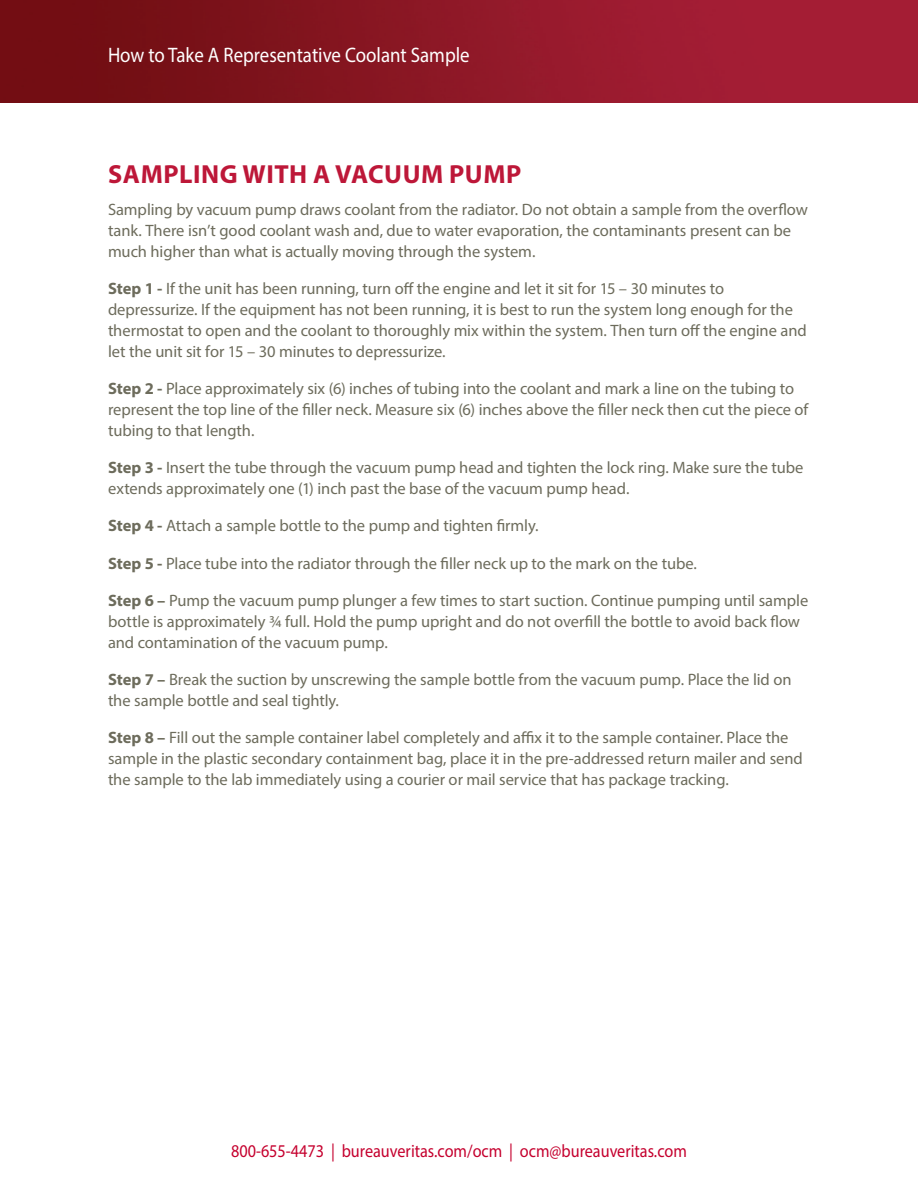
<style>
.page{position:relative;width:918px;height:1188px;background:#fff}
.page>*{position:absolute;margin:0;border:0;box-sizing:border-box;transform-origin:0 0}
.New_Head{font:700 26.25px "Myriad Pro";letter-spacing:.02em;color:#bd1738}
.t1{font:21px "Myriad Pro";color:#fff;scale:.9 1}
.t2{font:18px "Myriad Pro";color:#c5002e;scale:.9 1}
.New_Grey_Body{font:16.5px/21px "Myriad Pro";letter-spacing:-.005em;color:#6d6c5c}
.s1{font-weight:700}
</style>
<div class="page">
<img style="left:0;top:0;width:918px;height:102px">
<p class="t1" style="left:108px;top:42px;width:403px">How to Take A Representative Coolant Sample</p>
<p class="New_Head" style="left:108px;top:157px;width:415px">SAMPLING WITH A VACUUM PUMP</p>
<p class="New_Grey_Body" style="left:108px;top:198px;width:701px">Sampling by vacuum pump draws coolant from the radiator. Do not obtain a sample from the overflow tank. There isn’t good coolant wash and, due to water evaporation, the contaminants present can be much higher than what is actually moving through the system.</p>
<p class="New_Grey_Body" style="left:108px;top:277px;width:700px"><span class="s1">Step 1 -</span> If the unit has been running, turn off the engine and let it sit for 15 – 30 minutes to depressurize. If the equipment has not been running, it is best to run the system long enough for the thermostat to open and the coolant to thoroughly mix within the system. Then turn off the engine and let the unit sit for 15 – 30 minutes to depressurize.</p>
<p class="New_Grey_Body" style="left:108px;top:378px;width:702px"><span class="s1">Step 2 -</span> Place approximately six (6) inches of tubing into the coolant and mark a line on the tubing to represent the top line of the filler neck. Measure six (6) inches above the filler neck then cut the piece of tubing to that length.</p>
<p class="New_Grey_Body" style="left:108px;top:457px;width:697px"><span class="s1">Step 3 -</span> Insert the tube through the vacuum pump head and tighten the lock ring. Make sure the tube extends approximately one (1) inch past the base of the vacuum pump head.</p>
<p class="New_Grey_Body" style="left:108px;top:515px;width:432px"><span class="s1">Step 4 -</span> Attach a sample bottle to the pump and tighten firmly.</p>
<p class="New_Grey_Body" style="left:108px;top:552px;width:591px"><span class="s1">Step 5 -</span> Place tube into the radiator through the filler neck up to the mark on the tube.</p>
<p class="New_Grey_Body" style="left:108px;top:589px;width:702px"><span class="s1">Step 6 –</span> Pump the vacuum pump plunger a few times to start suction. Continue pumping until sample bottle is approximately ¾ full. Hold the pump upright and do not overfill the bottle to avoid back flow and contamination of the vacuum pump.</p>
<p class="New_Grey_Body" style="left:108px;top:669px;width:685px"><span class="s1">Step 7 –</span> Break the suction by unscrewing the sample bottle from the vacuum pump. Place the lid on the sample bottle and seal tightly.</p>
<p class="New_Grey_Body" style="left:108px;top:727px;width:696px"><span class="s1">Step 8 –</span> Fill out the sample container label completely and affix it to the sample container. Place the sample in the plastic secondary containment bag, place it in the pre-addressed return mailer and send the sample to the lab immediately using a courier or mail service that has package tracking.</p>
<p class="t2" style="left:231px;top:1139px;width:508px">800-655-4473 | bureauveritas.com/ocm | ocm@bureauveritas.com</p>
</div>
